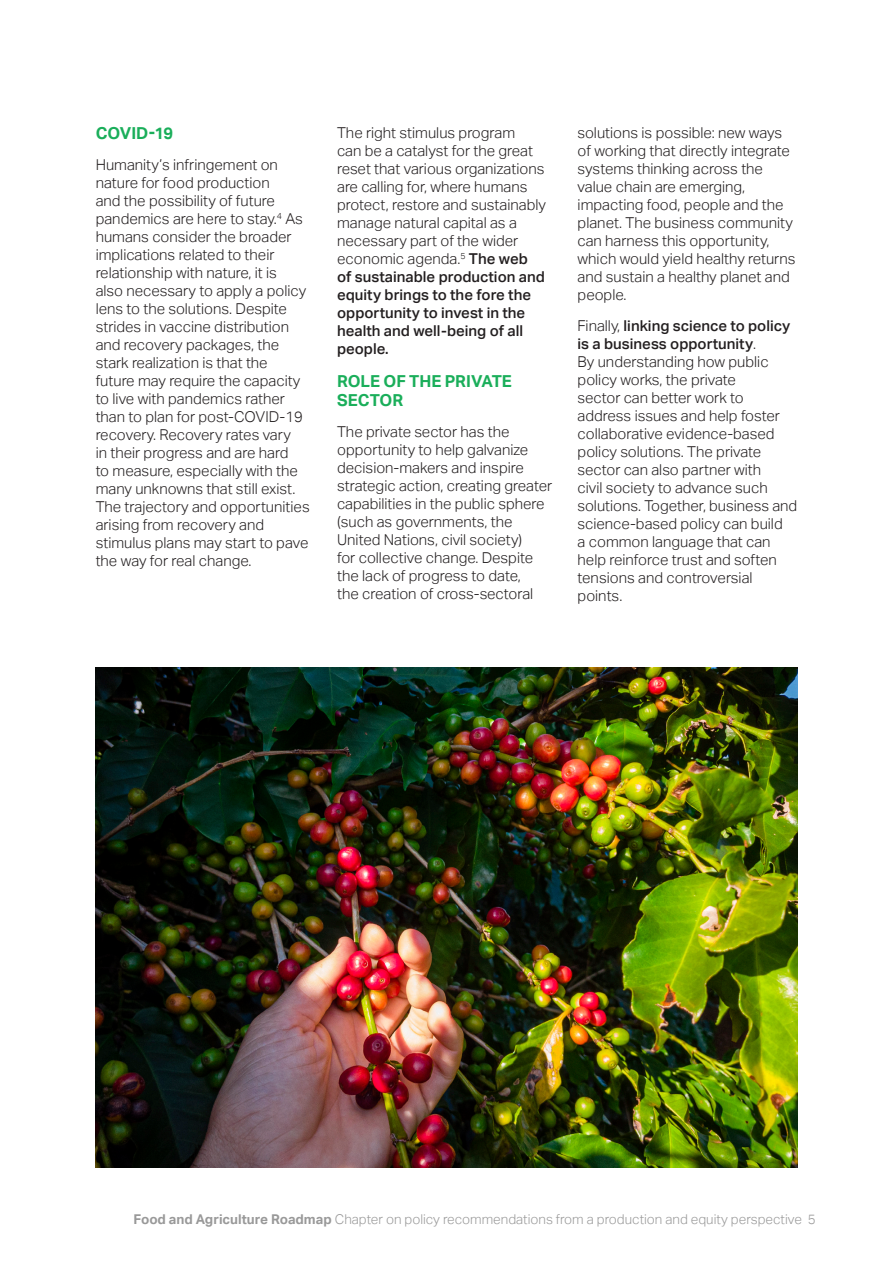
<style>
.page{position:relative;width:893px;height:1263px;background:#fff}
.page>*{position:absolute;margin:0;border:0;box-sizing:border-box;transform-origin:0 0}
.CORPO{font:700 16.5px/19.5px "Aktiv Grotesk";color:#1aae5a}
.CORPO-2{font:300 15px/18px "Aktiv Grotesk";color:#231f20}
.t1{font:300 13.5px "Aktiv Grotesk";color:#999}
.s1{font-weight:500}
.s2{font-weight:700}
</style>
<div class="page">
<img style="left:96px;top:668px;width:701px;height:499px">
<p class="CORPO" style="left:96px;top:124px;width:79px">COVID-19</p>
<p class="CORPO-2" style="left:96px;top:156px;width:216px">Humanity’s infringement on nature for food production<br>and the possibility of future pandemics are here to stay.<sup>4</sup> As humans consider the broader implications related to their relationship with nature, it is<br>also necessary to apply a policy lens to the solutions. Despite strides in vaccine distribution and recovery packages, the stark realization is that the future may require the capacity to live with pandemics rather than to plan for post-COVID-19 recovery. Recovery rates vary<br>in their progress and are hard<br>to measure, especially with the many unknowns that still exist.<br>The trajectory and opportunities arising from recovery and stimulus plans may start to pave the way for real change.</p>
<p class="CORPO-2" style="left:337px;top:124px;width:210px">The right stimulus program<br>can be a catalyst for the great reset that various organizations are calling for, where humans protect, restore and sustainably manage natural capital as a necessary part of the wider economic agenda.<sup>5</sup> <span class="s1">The web of sustainable production and equity brings to the fore the opportunity to invest in the health and well-being of all people.</span></p>
<p class="CORPO" style="left:337px;top:371px;width:176px">ROLE OF THE PRIVATE<br>SECTOR</p>
<p class="CORPO-2" style="left:337px;top:423px;width:216px">The private sector has the opportunity to help galvanize decision-makers and inspire strategic action, creating greater capabilities in the public sphere (such as governments, the<br>United Nations, civil society)<br>for collective change. Despite the lack of progress to date,<br>the creation of cross-sectoral</p>
<p class="CORPO-2" style="left:578px;top:124px;width:219px">solutions is possible: new ways of working that directly integrate systems thinking across the value chain are emerging, impacting food, people and the planet. The business community can harness this opportunity, which would yield healthy returns and sustain a healthy planet and people.</p>
<p class="CORPO-2" style="left:578px;top:317px;width:221px">Finally, <span class="s1">linking science to policy is a business opportunity</span>.<br>By understanding how public policy works, the private<br>sector can better work to address issues and help foster collaborative evidence-based policy solutions. The private sector can also partner with<br>civil society to advance such solutions. Together, business and science-based policy can build<br>a common language that can help reinforce trust and soften tensions and controversial points.</p>
<p class="t1" style="left:134px;top:1211px;width:684px"><span class="s2">Food and Agriculture Roadmap</span> Chapter on policy recommendations from a production and equity perspective 5</p>
</div>
